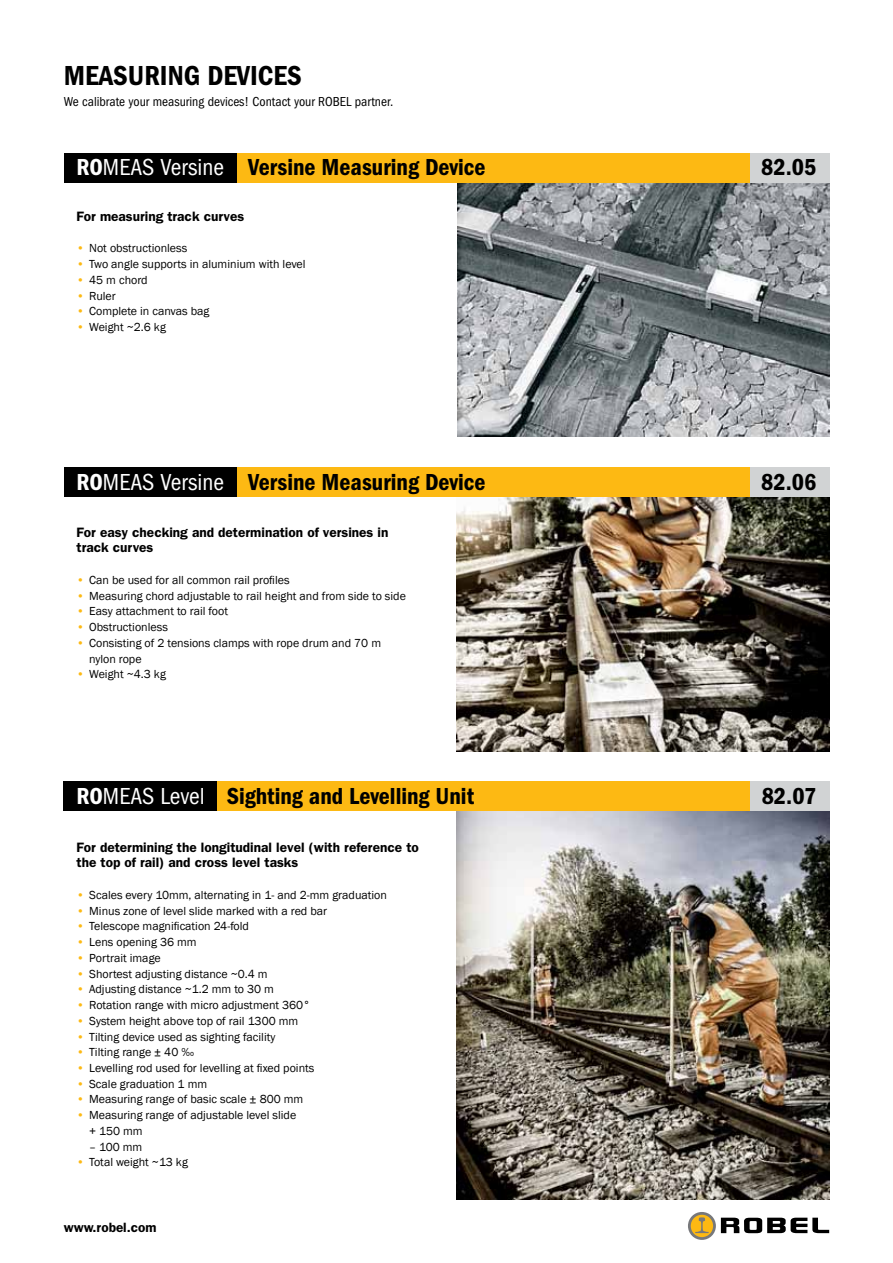
<style>
.page{position:relative;width:893px;height:1263px;background:#fff}
.page>*{position:absolute;margin:0;border:0;box-sizing:border-box;transform-origin:0 0}
.t1{font:600 condensed 28.5px "Franklin Gothic";color:#000}
.t2{font:600 condensed 24px "Franklin Gothic";color:#000}
.t3{font:600 13.65px/15.8px "Franklin Gothic";color:#000}
.t4{font:condensed 13.5px "Franklin Gothic";color:#000}
.t5{font:600 13.5px "Franklin Gothic";color:#000}
.t6{font:12px/15.8px "Franklin Gothic";color:#000}
.s1{color:#fff}
.s2{font-weight:400;color:#fff}
.s3{font-weight:500;color:#fdb913}
</style>
<div class="page">
<img style="left:457px;top:496px;width:372px;height:255px">
<img style="left:457px;top:811px;width:372px;height:388px">
<img style="left:457px;top:182px;width:372px;height:254px">
<div style="left:236px;top:153px;width:514px;height:29px;background:#fdb913"></div>
<div style="left:236px;top:467px;width:514px;height:29px;background:#fdb913"></div>
<div style="left:217px;top:782px;width:533px;height:29px;background:#fdb913"></div>
<div style="left:64px;top:153px;width:172px;height:29px;background:#000"></div>
<div style="left:64px;top:467px;width:172px;height:29px;background:#000"></div>
<div style="left:64px;top:782px;width:153px;height:29px;background:#000"></div>
<div style="left:750px;top:153px;width:79px;height:29px;background:#d1d3d4"></div>
<div style="left:750px;top:467px;width:79px;height:29px;background:#d1d3d4"></div>
<div style="left:750px;top:782px;width:79px;height:29px;background:#d1d3d4"></div>
<svg style="left:688px;top:1212px;width:28px;height:28px"></svg>
<svg style="left:721px;top:1218px;width:108px;height:15px"></svg>
<svg style="left:691px;top:1215px;width:22px;height:22px"></svg>
<svg style="left:695px;top:1217px;width:14px;height:16px"></svg>
<h1 class="t1" style="left:64px;top:59px;width:16px">Measuri</h1>
<h1 class="t1" style="left:168px;top:59px;width:94px">ng Devices</h1>
<p class="t4" style="left:64px;top:94px;width:331px">We calibrate your measuring devices! Contact your ROBEL partner.</p>
<h2 class="t2" style="left:77px;top:154px;width:410px"><span class="s1">RO</span><span class="s2">MEAS Versine</span> Versine Measuring Device</h2>
<p class="t3" style="left:77px;top:208px;width:169px">For measuring track curves</p>
<p class="t6" style="left:77px;top:241px;width:112px"><span class="s3">•</span> Not obstructionless</p>
<p class="t6" style="left:77px;top:256px;width:231px"><span class="s3">•</span> Two angle supports in aluminium with level</p>
<p class="t6" style="left:77px;top:272px;width:73px"><span class="s3">•</span> 45 m chord</p>
<p class="t6" style="left:76px;top:288px;width:41px"><span class="s3">•</span> Ruler</p>
<p class="t6" style="left:76px;top:304px;width:134px"><span class="s3">•</span> Complete in canvas bag</p>
<p class="t6" style="left:76px;top:319px;width:91px"><span class="s3">•</span> Weight ~2.6 kg</p>
<h2 class="t2" style="left:77px;top:468px;width:410px"><span class="s1">RO</span><span class="s2">MEAS Versine</span> Versine Measuring Device</h2>
<p class="t3" style="left:77px;top:524px;width:313px">For easy checking and determination of versines in track curves</p>
<p class="t6" style="left:77px;top:572px;width:215px"><span class="s3">•</span> Can be used for all common rail profiles</p>
<p class="t6" style="left:77px;top:588px;width:331px"><span class="s3">•</span> Measuring chord adjustable to rail height and from side to side</p>
<p class="t6" style="left:77px;top:604px;width:153px"><span class="s3">•</span> Easy attachment to rail foot</p>
<p class="t6" style="left:76px;top:619px;width:93px"><span class="s3">•</span> Obstructionless</p>
<p class="t6" style="left:89px;top:635px;width:293px;text-indent:-13px"><span class="s3">•</span> Consisting of 2 tensions clamps with rope drum and 70 m nylon rope</p>
<p class="t6" style="left:76px;top:667px;width:91px"><span class="s3">•</span> Weight ~4.3 kg</p>
<h2 class="t2" style="left:77px;top:782px;width:399px"><span class="s1">RO</span><span class="s2">MEAS Level</span> Sighting and Levelling Unit</h2>
<p class="t3" style="left:77px;top:839px;width:344px">For determining the longitudinal level (with reference to the top of rail) and cross level tasks</p>
<p class="t6" style="left:77px;top:887px;width:312px"><span class="s3">•</span> Scales every 10mm, alternating in 1- and 2-mm graduation</p>
<p class="t6" style="left:77px;top:903px;width:252px"><span class="s3">•</span> Minus zone of level slide marked with a red bar</p>
<p class="t6" style="left:77px;top:919px;width:174px"><span class="s3">•</span> Telescope magnification 24-fold</p>
<p class="t6" style="left:76px;top:934px;width:122px"><span class="s3">•</span> Lens opening 36 mm</p>
<p class="t6" style="left:76px;top:950px;width:86px"><span class="s3">•</span> Portrait image</p>
<p class="t6" style="left:76px;top:966px;width:193px"><span class="s3">•</span> Shortest adjusting distance ~0.4 m</p>
<p class="t6" style="left:76px;top:982px;width:199px"><span class="s3">•</span> Adjusting distance ~1.2 mm to 30 m</p>
<p class="t6" style="left:76px;top:997px;width:235px"><span class="s3">•</span> Rotation range with micro adjustment 360°</p>
<p class="t6" style="left:76px;top:1013px;width:223px"><span class="s3">•</span> System height above top of rail 1300 mm</p>
<p class="t6" style="left:76px;top:1029px;width:200px"><span class="s3">•</span> Tilting device used as sighting facility</p>
<p class="t6" style="left:76px;top:1044px;width:119px"><span class="s3">•</span> Tilting range ± 40 ‰</p>
<p class="t6" style="left:76px;top:1060px;width:240px"><span class="s3">•</span> Levelling rod used for levelling at fixed points</p>
<p class="t6" style="left:76px;top:1076px;width:132px"><span class="s3">•</span> Scale graduation 1 mm</p>
<p class="t6" style="left:76px;top:1092px;width:228px"><span class="s3">•</span> Measuring range of basic scale ± 800 mm</p>
<p class="t6" style="left:89px;top:1107px;width:209px;text-indent:-13px"><span class="s3">•</span> Measuring range of adjustable level slide + 150 mm</p>
<p class="t6" style="left:89px;top:1139px;width:55px">– 100 mm</p>
<p class="t6" style="left:76px;top:1155px;width:113px"><span class="s3">•</span> Total weight ~13 kg</p>
<p class="t5" style="left:64px;top:1219px;width:94px">www.robel.com</p>
<h2 class="t2" style="left:761px;top:154px;width:57px">82.05</h2>
<h2 class="t2" style="left:761px;top:468px;width:57px">82.06</h2>
<h2 class="t2" style="left:762px;top:782px;width:56px">82.07</h2>
</div>
